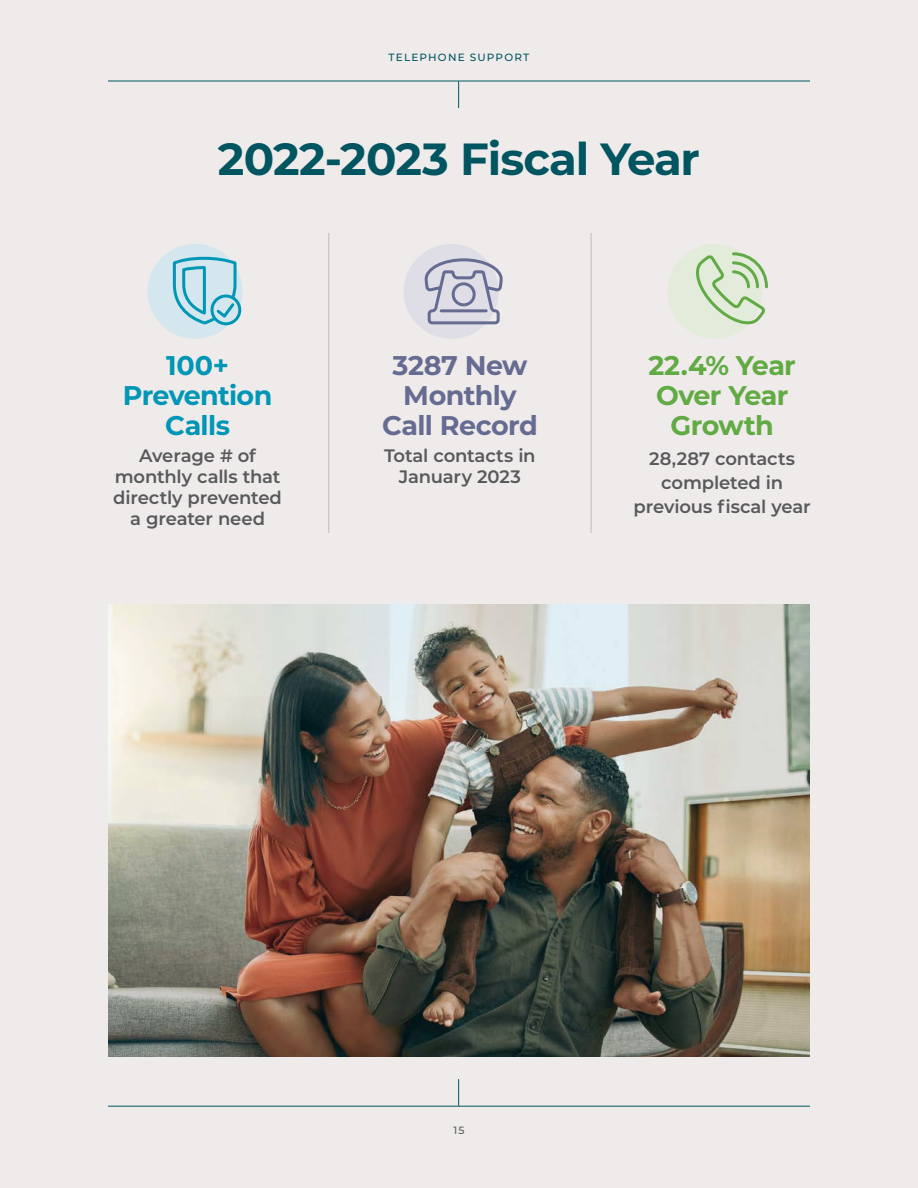
<style>
.page{position:relative;width:918px;height:1188px;background:#efebea}
.page>*{position:absolute;margin:0;border:0;box-sizing:border-box;transform-origin:0 0}
.t1{font:700 45px "Montserrat";letter-spacing:-.025em;color:#005560}
.t2{font:700 27px/30px "Montserrat";letter-spacing:-.02em;color:#666b92;text-align:center}
.t3{font:700 27px/30px "Montserrat";letter-spacing:-.025em;color:#61aa44;text-align:center}
.t4{font:700 27px/30px "Montserrat";letter-spacing:-.025em;color:#0096b5;text-align:center}
.t5{font:600 18px/21px "Montserrat";letter-spacing:-.01em;color:#58595b;text-align:center}
.t6{font:500 10.5px "Montserrat";letter-spacing:.115em;color:#005560}
.t7{font:500 10.5px "Montserrat";color:#58595b}
</style>
<div class="page">
<hr style="left:108px;top:81px;width:702px;height:1px;background:#005560">
<svg style="left:458px;top:81px;width:1px;height:27px"></svg>
<hr style="left:108px;top:1106px;width:702px;height:1px;background:#005560">
<svg style="left:458px;top:1079px;width:1px;height:27px"></svg>
<div style="left:404px;top:244px;width:95px;height:95px;background:#dfdee6;border-radius:50%"></div>
<svg style="left:424px;top:258px;width:79px;height:68px"></svg>
<hr style="left:441px;top:309px;width:45px;height:3px;background:#666b92">
<div style="left:667px;top:244px;width:95px;height:95px;background:#e3ecdb;border-radius:50%"></div>
<svg style="left:696px;top:252px;width:72px;height:73px"></svg>
<div style="left:148px;top:244px;width:95px;height:95px;background:#d5e7ee;border-radius:50%"></div>
<svg style="left:172px;top:256px;width:71px;height:71px"></svg>
<hr style="left:329px;top:233px;width:1px;height:300px;background:#bfbbbc">
<hr style="left:591px;top:233px;width:1px;height:300px;background:#bfbbbc">
<img style="left:108px;top:605px;width:702px;height:451px">
<p class="t6" style="left:389px;top:50px;width:142px">TELEPHONE SUPPORT</p>
<h1 class="t1" style="left:218px;top:127px;width:484px">2022-2023 Fiscal Year</h1>
<h2 class="t4" style="left:123px;top:349px;width:151px">100+<br>Prevention<br>Calls</h2>
<p class="t5" style="left:113px;top:445px;width:170px">Average # of monthly calls that directly prevented a greater need</p>
<h2 class="t2" style="left:382px;top:349px;width:157px">3287 New<br>Monthly<br>Call Record</h2>
<p class="t5" style="left:384px;top:445px;width:153px">Total contacts in<br>January 2023</p>
<h2 class="t3" style="left:648px;top:349px;width:149px">22.4% Year<br>Over Year<br>Growth</h2>
<p class="t5" style="left:634px;top:446px;width:179px;line-height:24px">28,287 contacts completed in previous fiscal year</p>
<p class="t7" style="left:453px;top:1123px;width:13px">15</p>
</div>
